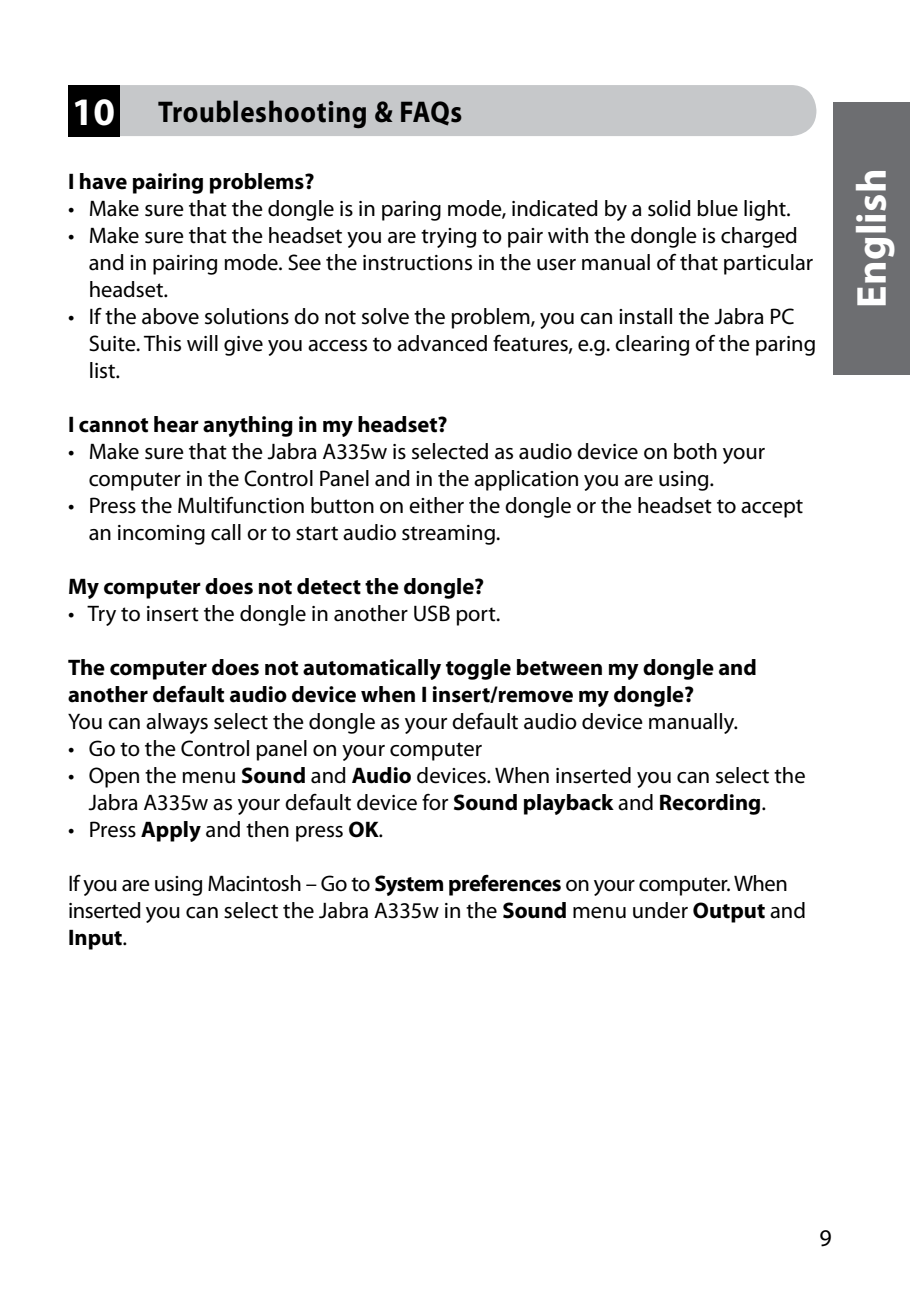
<style>
.page{position:relative;width:910px;height:1310px;background:#fff}
.page>*{position:absolute;margin:0;border:0;box-sizing:border-box;transform-origin:0 0}
.t1{font:700 42px "Myriad Pro";letter-spacing:.005em;color:#fff}
.t2{font:700 30px "Myriad Pro";letter-spacing:.025em;color:#000;scale:.9 1}
.t3{font:22.5px/27px "Myriad Pro";color:#000}
.t4{font:700 22.5px/27px "Myriad Pro";color:#000}
.t5{font:22.5px/27px "Myriad Pro";letter-spacing:-.02em;color:#000}
.s1{font-size:39px;color:#fff}
.s2{font-weight:700}
</style>
<div class="page">
<div style="left:68px;top:85px;width:748px;height:51px;background:#c6c8ca;border-radius:26px"></div>
<div style="left:68px;top:85px;width:51px;height:51px;background:#000"></div>
<div style="left:833px;top:102px;width:77px;height:272px;background:#6d6e71"></div>
<h2 class="t2" style="left:72px;top:92px;width:435px"><span class="s1">10</span> Troubleshooting &amp; FAQs</h2>
<p class="t4" style="left:68px;top:167px;width:248px">I have pairing problems?</p>
<p class="t3" style="left:68px;top:195px;width:724px">• Make sure that the dongle is in paring mode, indicated by a solid blue light.</p>
<p class="t3" style="left:89px;top:222px;width:726px;text-indent:-21px">• Make sure that the headset you are trying to pair with the dongle is charged and in pairing mode. See the instructions in the user manual of that particular headset.</p>
<p class="t3" style="left:89px;top:303px;width:729px;text-indent:-21px">• If the above solutions do not solve the problem, you can install the Jabra PC<br>Suite. This will give you access to advanced features, e.g. clearing of the paring list.</p>
<p class="t4" style="left:68px;top:410px;width:381px">I cannot hear anything in my headset?</p>
<p class="t3" style="left:89px;top:438px;width:678px;text-indent:-21px">• Make sure that the Jabra A335w is selected as audio device on both your computer in the Control Panel and in the application you are using.</p>
<p class="t3" style="left:89px;top:492px;width:716px;text-indent:-21px">• Press the Multifunction button on either the dongle or the headset to accept an incoming call or to start audio streaming.</p>
<p class="t4" style="left:68px;top:572px;width:418px">My computer does not detect the dongle?</p>
<p class="t3" style="left:68px;top:600px;width:434px">• Try to insert the dongle in another USB port.</p>
<p class="t4" style="left:68px;top:653px;width:690px">The computer does not automatically toggle between my dongle and another default audio device when I insert/remove my dongle?</p>
<p class="t3" style="left:68px;top:708px;width:672px">You can always select the dongle as your default audio device manually.</p>
<p class="t3" style="left:68px;top:735px;width:415px">• Go to the Control panel on your computer</p>
<p class="t3" style="left:89px;top:762px;width:718px;text-indent:-21px">• Open the menu <span class="s2">Sound</span> and <span class="s2">Audio</span> devices. When inserted you can select the<br>Jabra A335w as your default device for <span class="s2">Sound playback</span> and <span class="s2">Recording</span>.</p>
<p class="t3" style="left:68px;top:816px;width:317px">• Press <span class="s2">Apply</span> and then press <span class="s2">OK</span>.</p>
<p class="t5" style="left:68px;top:870px;width:739px">If you are using Macintosh – Go to <span class="s2">System preferences</span> on your computer. When inserted you can select the Jabra A335w in the <span class="s2">Sound</span> menu under <span class="s2">Output</span> and<br><span class="s2">Input</span>.</p>
<h1 class="t1" style="left:844px;top:307px;width:140px;rotate:-90deg">English</h1>
</div>
